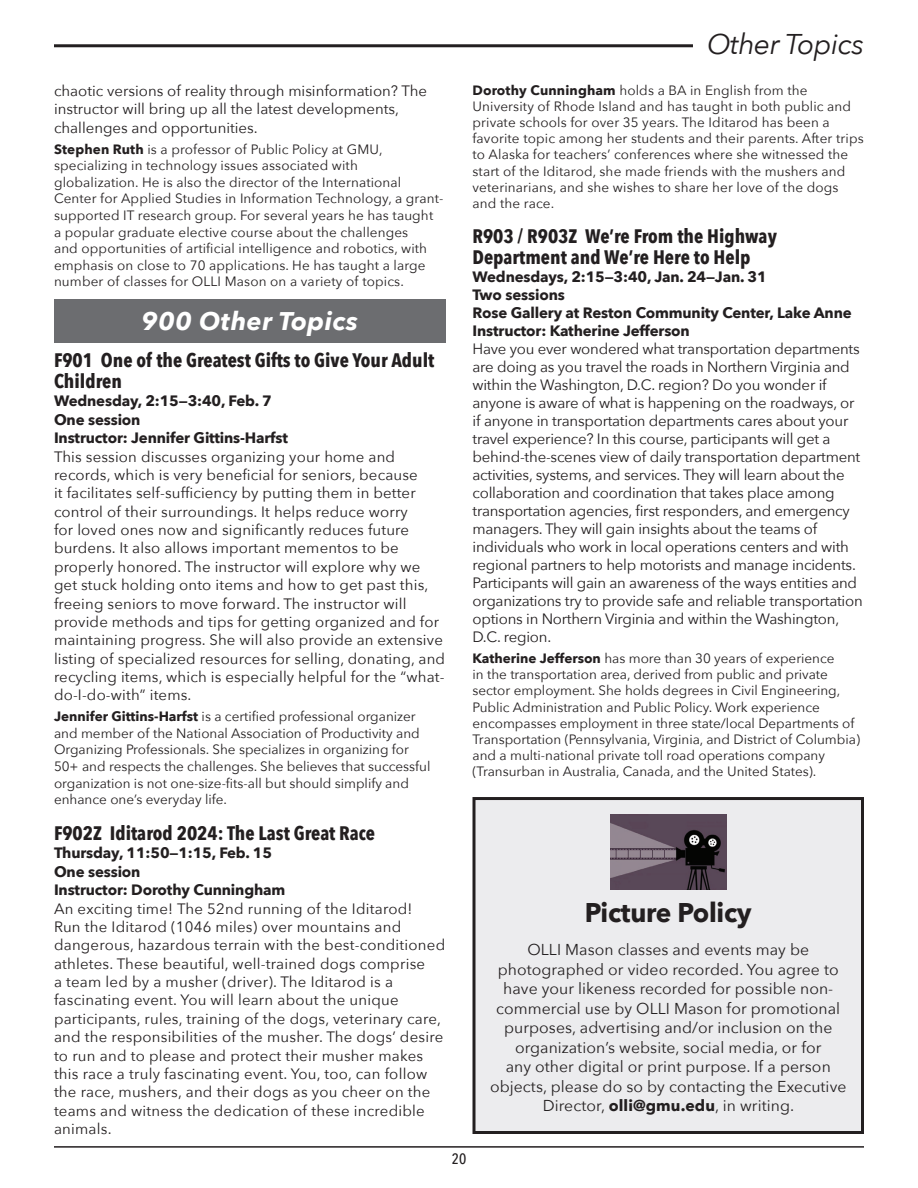
<style>
.page{position:relative;width:918px;height:1188px;background:#fff}
.page>*{position:absolute;margin:0;border:0;box-sizing:border-box;transform-origin:0 0}
.t1{font:italic 28.5px "Avenir Next";letter-spacing:-.02em;color:#231f20}
.t2{font:700 27px "Avenir Next";letter-spacing:-.01em;color:#231f20}
.t3{font:italic 700 25.5px "Avenir Next";letter-spacing:.02em;color:#fff}
.t4{font:700 19.5px/21.3px "Avenir Next Condensed";color:#231f20}
.t5{font:15.75px/19.5px "Avenir Next";letter-spacing:.005em;color:#231f20;text-align:center}
.t6{font:15px/18.5px "Avenir Next";letter-spacing:.01em;color:#231f20}
.t7{font:15px/18px "Avenir Next";letter-spacing:-.015em;color:#231f20}
.t8{font:700 15px/18.3px "Avenir Next";letter-spacing:-.01em;color:#231f20}
.t9{font:500 15px "Avenir Next Condensed";color:#231f20}
.t10{font:13.5px/16.2px "Avenir Next";letter-spacing:.005em;color:#231f20}
.s1{font-weight:700}
</style>
<div class="page">
<hr style="left:54px;top:44px;width:810px;height:3px;background:#231f20">
<hr style="left:54px;top:1146px;width:810px;height:2px;background:#231f20">
<div style="left:693px;top:42px;width:198px;height:9px;background:#fff"></div>
<div style="left:54px;top:300px;width:392px;height:43px;background:#6c6d70"></div>
<div style="left:474px;top:799px;width:388px;height:333px;background:#ececee"></div>
<div style="left:472px;top:797px;width:392px;height:337px;border:3px solid #231f20"></div>
<img style="left:610px;top:815px;width:116px;height:75px">
<h1 class="t1" style="left:707px;top:20px;width:158px">Other Topics</h1>
<p class="t6" style="left:54px;top:81px;width:375px">chaotic versions of reality through misinformation? The instructor will bring up all the latest developments, challenges and opportunities.</p>
<p class="t10" style="left:54px;top:140px;width:391px;line-height:16.6px"><span class="s1">Stephen Ruth</span> is a professor of Public Policy at GMU, specializing in technology issues associated with globalization. He is also the director of the International Center for Applied Studies in Information Technology, a grant&shy;supported IT research group. For several years he has taught a popular graduate elective course about the challenges<br>and opportunities of artificial intelligence and robotics, with emphasis on close to 70 applications. He has taught a large number of classes for OLLI Mason on a variety of topics.</p>
<h3 class="t3" style="left:142px;top:299px;width:218px">900 Other Topics</h3>
<h3 class="t4" style="left:54px;top:349px;width:382px">F901 One of the Greatest Gifts to Give Your Adult<br>Children</h3>
<p class="t8" style="left:54px;top:392px;width:236px">Wednesday, 2:15—3:40, Feb. 7<br>One session<br>Instructor: Jennifer Gittins-Harfst</p>
<p class="t6" style="left:54px;top:446px;width:393px">This session discusses organizing your home and records, which is very beneficial for seniors, because<br>it facilitates self-sufficiency by putting them in better control of their surroundings. It helps reduce worry<br>for loved ones now and significantly reduces future burdens. It also allows important mementos to be properly honored. The instructor will explore why we get stuck holding onto items and how to get past this, freeing seniors to move forward. The instructor will provide methods and tips for getting organized and for maintaining progress. She will also provide an extensive listing of specialized resources for selling, donating, and recycling items, which is especially helpful for the “what&shy;do-I-do-with” items.</p>
<p class="t10" style="left:54px;top:708px;width:378px;line-height:16.6px"><span class="s1">Jennifer Gittins-Harfst</span> is a certified professional organizer and member of the National Association of Productivity and Organizing Professionals. She specializes in organizing for 50+ and respects the challenges. She believes that successful organization is not one-size-fits-all but should simplify and enhance one’s everyday life.</p>
<h3 class="t4" style="left:54px;top:822px;width:323px">F902Z Iditarod 2024: The Last Great Race</h3>
<p class="t8" style="left:54px;top:844px;width:233px">Thursday, 11:50—1:15, Feb. 15<br>One session<br>Instructor: Dorothy Cunningham</p>
<p class="t6" style="left:54px;top:898px;width:393px">An exciting time! The 52nd running of the Iditarod!<br>Run the Iditarod (1046 miles) over mountains and dangerous, hazardous terrain with the best-conditioned athletes. These beautiful, well-trained dogs comprise<br>a team led by a musher (driver). The Iditarod is a fascinating event. You will learn about the unique participants, rules, training of the dogs, veterinary care, and the responsibilities of the musher. The dogs’ desire to run and to please and protect their musher makes this race a truly fascinating event. You, too, can follow the race, mushers, and their dogs as you cheer on the teams and witness the dedication of these incredible animals.</p>
<p class="t10" style="left:472px;top:81px;width:393px"><span class="s1">Dorothy Cunningham</span> holds a BA in English from the University of Rhode Island and has taught in both public and private schools for over 35 years. The Iditarod has been a favorite topic among her students and their parents. After trips to Alaska for teachers’ conferences where she witnessed the start of the Iditarod, she made friends with the mushers and veterinarians, and she wishes to share her love of the dogs and the race.</p>
<h3 class="t4" style="left:472px;top:226px;width:306px">R903 / R903Z We’re From the Highway<br>Department and We’re Here to Help</h3>
<p class="t8" style="left:472px;top:268px;width:381px">Wednesdays, 2:15—3:40, Jan. 24—Jan. 31<br>Two sessions<br>Rose Gallery at Reston Community Center, Lake Anne Instructor: Katherine Jefferson</p>
<p class="t7" style="left:472px;top:340px;width:392px">Have you ever wondered what transportation departments are doing as you travel the roads in Northern Virginia and within the Washington, D.C. region? Do you wonder if anyone is aware of what is happening on the roadways, or if anyone in transportation departments cares about your travel experience? In this course, participants will get a behind-the-scenes view of daily transportation department activities, systems, and services. They will learn about the collaboration and coordination that takes place among transportation agencies, first responders, and emergency managers. They will gain insights about the teams of individuals who work in local operations centers and with regional partners to help motorists and manage incidents.<br>Participants will gain an awareness of the ways entities and organizations try to provide safe and reliable transportation options in Northern Virginia and within the Washington, D.C. region.</p>
<p class="t10" style="left:472px;top:650px;width:389px"><span class="s1">Katherine Jefferson</span> has more than 30 years of experience<br>in the transportation area, derived from public and private sector employment. She holds degrees in Civil Engineering, Public Administration and Public Policy. Work experience encompasses employment in three state/local Departments of Transportation (Pennsylvania, Virginia, and District of Columbia) and a multi-national private toll road operations company (Transurban in Australia, Canada, and the United States).</p>
<p class="t9" style="left:452px;top:1150px;width:16px">20</p>
<h2 class="t2" style="left:585px;top:889px;width:169px">Picture Policy</h2>
<p class="t5" style="left:490px;top:939px;width:358px">OLLI Mason classes and events may be photographed or video recorded. You agree to have your likeness recorded for possible non&shy;commercial use by OLLI Mason for promotional purposes, advertising and/or inclusion on the organization’s website, social media, or for<br>any other digital or print purpose. If a person objects, please do so by contacting the Executive Director, <span class="s1">olli@gmu.edu</span>, in writing.</p>
</div>
